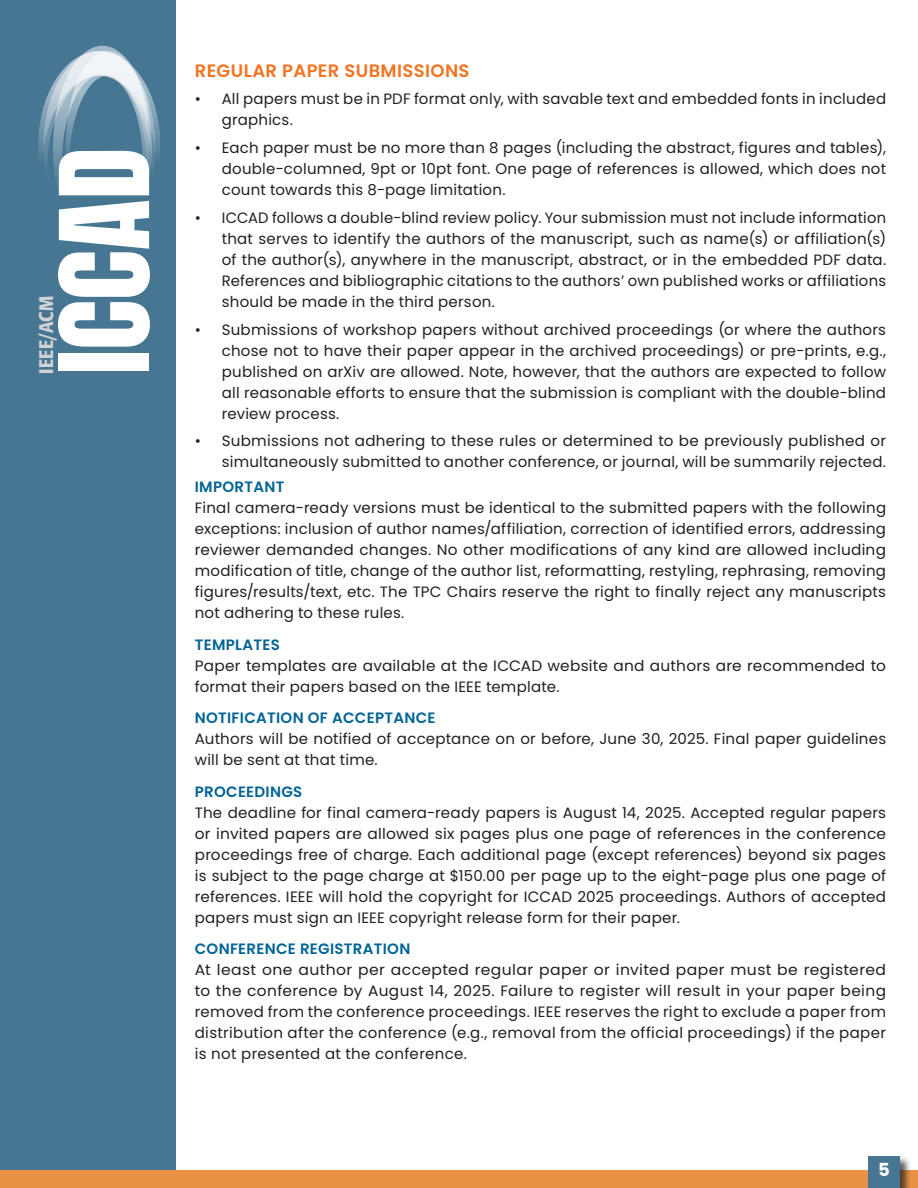
<style>
.page{position:relative;width:918px;height:1188px;background:#fff}
.page>*{position:absolute;margin:0;border:0;box-sizing:border-box;transform-origin:0 0}
.t1{font:105px "Anton";color:#fff}
.t2{font:500 condensed 19.65px "Formata";letter-spacing:.02em;color:#d1d2d4}
.t3{font:600 18px "Poppins";letter-spacing:.02em;color:#f07523}
.t4{font:700 18px "Poppins";color:#fff}
.t5{font:15px/21px "Poppins";letter-spacing:.015em;color:#231f20;text-align:justify}
.t6{font:15px/21px "Poppins";letter-spacing:.015em;color:#231f20;text-align:justify;scale:1.04 1}
.t7{font:600 15px "Poppins";letter-spacing:.02em;color:#016495}
</style>
<div class="page">
<div style="left:0;top:0;width:176px;height:1188px;background:#477693"></div>
<div style="left:0;top:1170px;width:918px;height:18px;background:#e99245"></div>
<div style="left:868px;top:1156px;width:43px;height:32px;background:#231f20;opacity:.75"></div>
<div style="left:868px;top:1156px;width:32px;height:32px;background:#477693"></div>
<svg style="left:38px;top:46px;width:121px;height:137px"></svg>
<h1 class="t1" style="left:51px;top:374px;width:228px;rotate:-90deg">ICCAD</h1>
<h2 class="t2" style="left:34px;top:374px;width:79px;rotate:-90deg">IEEE/ACM</h2>
<p class="t3" style="left:195px;top:60px;width:276px">REGULAR PAPER SUBMISSIONS</p>
<p class="t5" style="left:222px;top:89px;width:666px;text-indent:-27px">• All papers must be in PDF format only, with savable text and embedded fonts in included graphics.</p>
<p class="t5" style="left:222px;top:137px;width:666px;text-indent:-27px">• Each paper must be no more than 8 pages (including the abstract, figures and tables), double-columned, 9pt or 10pt font. One page of references is allowed, which does not count towards this 8-page limitation.</p>
<p class="t5" style="left:222px;top:207px;width:666px;text-indent:-27px">• ICCAD follows a double-blind review policy. Your submission must not include information that serves to identify the authors of the manuscript, such as name(s) or affiliation(s) of the author(s), anywhere in the manuscript, abstract, or in the embedded PDF data.<br>References and bibliographic citations to the authors’ own published works or affiliations should be made in the third person.</p>
<p class="t5" style="left:222px;top:319px;width:666px;text-indent:-27px">• Submissions of workshop papers without archived proceedings (or where the authors chose not to have their paper appear in the archived proceedings) or pre-prints, e.g., published on arXiv are allowed. Note, however, that the authors are expected to follow all reasonable efforts to ensure that the submission is compliant with the double-blind review process.</p>
<p class="t5" style="left:195px;top:431px;width:693px;text-align:right">• Submissions not adhering to these rules or determined to be previously published or simultaneously submitted to another conference, or journal, will be summarily rejected.</p>
<p class="t7" style="left:195px;top:478px;width:91px">IMPORTANT</p>
<p class="t5" style="left:195px;top:497px;width:693px">Final camera-ready versions must be identical to the submitted papers with the following exceptions: inclusion of author names/affiliation, correction of identified errors, addressing reviewer demanded changes. No other modifications of any kind are allowed including modification of title, change of the author list, reformatting, restyling, rephrasing, removing figures/results/text, etc. The TPC Chairs reserve the right to finally reject any manuscripts not adhering to these rules.</p>
<p class="t7" style="left:195px;top:636px;width:87px">TEMPLATES</p>
<p class="t5" style="left:195px;top:655px;width:693px">Paper templates are available at the ICCAD website and authors are recommended to format their papers based on the IEEE template.</p>
<p class="t7" style="left:195px;top:709px;width:242px">NOTIFICATION OF ACCEPTANCE</p>
<p class="t5" style="left:195px;top:728px;width:693px">Authors will be notified of acceptance on or before, June 30, 2025. Final paper guidelines will be sent at that time.</p>
<p class="t7" style="left:195px;top:783px;width:109px">PROCEEDINGS</p>
<p class="t5" style="left:195px;top:802px;width:693px">The deadline for final camera-ready papers is August 14, 2025. Accepted regular papers or invited papers are allowed six pages plus one page of references in the conference proceedings free of charge. Each additional page (except references) beyond six pages is subject to the page charge at $150.00 per page up to the eight-page plus one page of references. IEEE will hold the copyright for ICCAD 2025 proceedings. Authors of accepted papers must sign an IEEE copyright release form for their paper.</p>
<p class="t7" style="left:195px;top:940px;width:217px">CONFERENCE REGISTRATION</p>
<p class="t6" style="left:195px;top:959px;width:666px">At least one author per accepted regular paper or invited paper must be registered to the conference by August 14, 2025. Failure to register will result in your paper being removed from the conference proceedings. IEEE reserves the right to exclude a paper from distribution after the conference (e.g., removal from the official proceedings) if the paper is not presented at the conference.</p>
<p class="t4" style="left:878px;top:1159px;width:13px">5</p>
</div>
